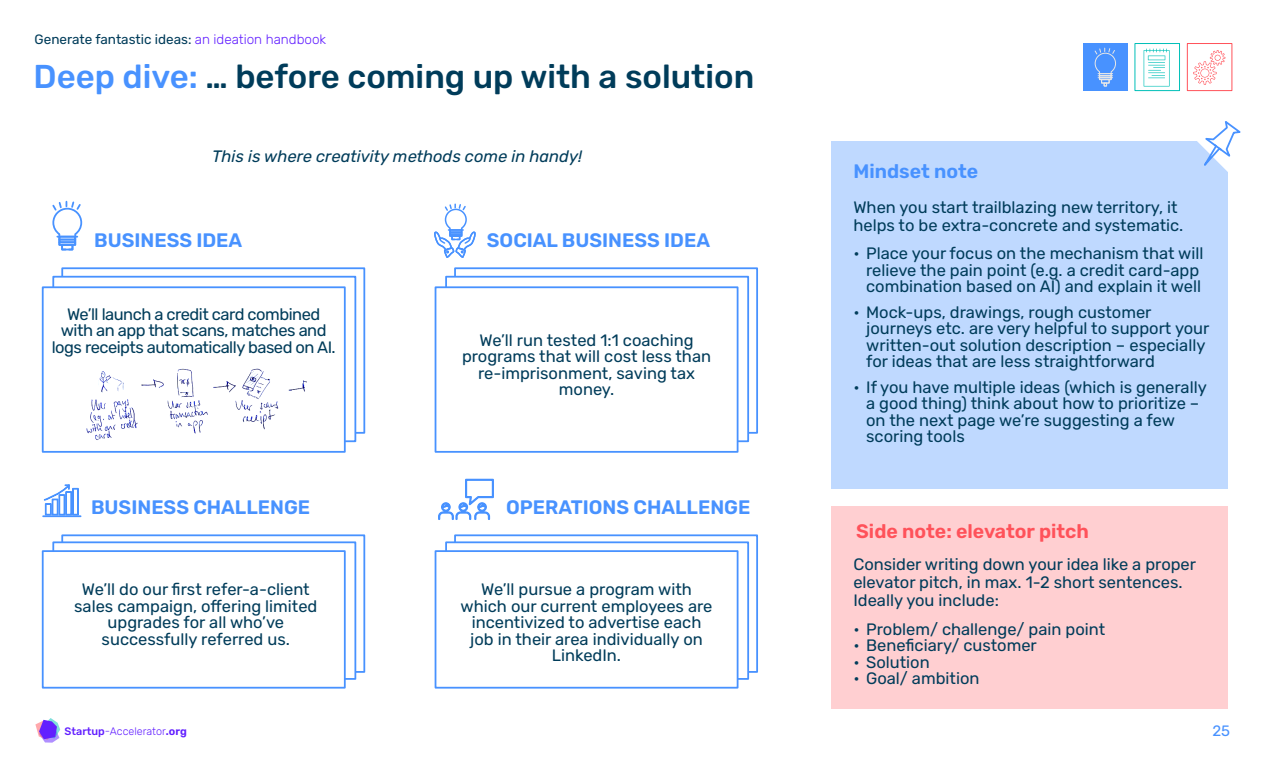
<style>
.page{position:relative;width:1263px;height:766px;background:#fff}
.page>*{position:absolute;margin:0;border:0;box-sizing:border-box;transform-origin:0 0}
.t1{font:500 33px "Rubik";color:#003c5a}
.t2{font:600 19.5px "Rubik";color:#4892ff}
.t3{font:600 19.5px "Rubik";color:#ff525a}
.t4{font:16.5px/16.5px "Rubik";color:#003c5a}
.t5{font:16.5px/16.5px "Rubik";letter-spacing:-.03em;color:#003c5a;text-align:center}
.t6{font:italic 16.5px "Rubik";color:#003c5a}
.t7{font:15px "Rubik";color:#4892ff}
.t8{font:13.5px "Rubik";color:#003c5a}
.t9{font:300 10.8px "Rubik";color:#621fff}
.s1{font-weight:300;color:#621fff}
.s2{color:#4892ff}
.s3{font-weight:500}
.s4{font-weight:600}
</style>
<div class="page">
<svg style="left:35px;top:718px;width:25px;height:24px"></svg>
<div style="left:831px;top:141px;width:397px;height:347px;background:#bfd9ff"></div>
<svg style="left:1197px;top:121px;width:44px;height:51px"></svg>
<svg style="left:52px;top:200px;width:31px;height:51px"></svg>
<svg style="left:61px;top:267px;width:304px;height:166px"></svg>
<div style="left:61px;top:534px;width:304px;height:138px;background:#fff;border:2px solid #4892ff"></div>
<svg style="left:454px;top:267px;width:304px;height:166px"></svg>
<div style="left:454px;top:534px;width:304px;height:138px;background:#fff;border:2px solid #4892ff"></div>
<div style="left:52px;top:276px;width:304px;height:166px;background:#fff;border:2px solid #4892ff"></div>
<div style="left:52px;top:541px;width:304px;height:138px;background:#fff;border:2px solid #4892ff"></div>
<div style="left:445px;top:276px;width:304px;height:166px;background:#fff;border:2px solid #4892ff"></div>
<div style="left:445px;top:541px;width:304px;height:138px;background:#fff;border:2px solid #4892ff"></div>
<div style="left:42px;top:286px;width:304px;height:166px;background:#fff;border:2px solid #4892ff"></div>
<div style="left:42px;top:550px;width:304px;height:138px;background:#fff;border:2px solid #4892ff"></div>
<div style="left:435px;top:286px;width:303px;height:166px;background:#fff;border:2px solid #4892ff"></div>
<div style="left:435px;top:550px;width:303px;height:138px;background:#fff;border:2px solid #4892ff"></div>
<svg style="left:434px;top:203px;width:42px;height:55px"></svg>
<svg style="left:42px;top:484px;width:40px;height:33px"></svg>
<svg style="left:438px;top:478px;width:56px;height:42px"></svg>
<img style="left:86px;top:368px;width:220px;height:72px">
<div style="left:831px;top:506px;width:397px;height:202px;background:#ffcfd1"></div>
<div style="left:1134px;top:43px;width:46px;height:48px;border:1px solid #00c0b8"></div>
<svg style="left:1143px;top:49px;width:26px;height:37px"></svg>
<div style="left:1187px;top:43px;width:45px;height:48px;border:1px solid #ff525a"></div>
<svg style="left:1193px;top:50px;width:32px;height:35px"></svg>
<div style="left:1083px;top:43px;width:44px;height:48px;background:#4892ff"></div>
<svg style="left:1094px;top:47px;width:22px;height:39px"></svg>
<p class="t8" style="left:35px;top:32px;width:293px">Generate fantastic ideas: <span class="s1">an ideation handbook</span></p>
<h1 class="t1" style="left:33px;top:57px;width:722px"><span class="s2">Deep dive:</span> … before coming up with a solution</h1>
<p class="t6" style="left:212px;top:147px;width:371px">This is where creativity methods come in handy!</p>
<p class="t2" style="left:94px;top:229px;width:150px">BUSINESS IDEA</p>
<p class="t2" style="left:487px;top:229px;width:225px">SOCIAL BUSINESS IDEA</p>
<p class="t5" style="left:52px;top:306px;width:285px">We’ll launch a credit card combined with an app that scans, matches and logs receipts automatically based on AI.</p>
<p class="t4" style="left:462px;top:332px;width:251px;text-align:center">We’ll run tested 1:1 coaching programs that will cost less than re-imprisonment, saving tax money.</p>
<p class="t2" style="left:91px;top:496px;width:221px">BUSINESS CHALLENGE</p>
<p class="t2" style="left:506px;top:496px;width:246px">OPERATIONS CHALLENGE</p>
<p class="t4" style="left:74px;top:581px;width:245px;text-align:center">We’ll do our first refer-a-client sales campaign, offering limited upgrades for all who’ve successfully referred us.</p>
<p class="t4" style="left:461px;top:581px;width:253px;text-align:center">We’ll pursue a program with which our current employees are incentivized to advertise each job in their area individually on<br>LinkedIn.</p>
<p class="t2" style="left:853px;top:159px;width:126px">Mindset note</p>
<p class="t4" style="left:853px;top:198px;width:331px;line-height:18px">When you start trailblazing new territory, it helps to be extra-concrete and systematic.</p>
<p class="t4" style="left:866px;top:245px;width:339px;text-indent:-13px">• Place your focus on the mechanism that will relieve the pain point (e.g. a credit card-app combination based on AI) and explain it well</p>
<p class="t4" style="left:866px;top:303px;width:345px;text-indent:-13px">• Mock-ups, drawings, rough customer journeys etc. are very helpful to support your written-out solution description – especially for ideas that are less straightforward</p>
<p class="t4" style="left:866px;top:378px;width:342px;text-indent:-13px">• If you have multiple ideas (which is generally a good thing) think about how to prioritize – on the next page we’re suggesting a few scoring tools</p>
<p class="t3" style="left:856px;top:520px;width:234px">Side note: elevator pitch</p>
<p class="t4" style="left:853px;top:555px;width:344px;line-height:18px">Consider writing down your idea like a proper elevator pitch, in max. 1-2 short sentences.<br>Ideally you include:</p>
<p class="t4" style="left:853px;top:620px;width:253px">• Problem/ challenge/ pain point</p>
<p class="t4" style="left:853px;top:637px;width:185px">• Beneficiary/ customer</p>
<p class="t4" style="left:853px;top:653px;width:78px">• Solution</p>
<p class="t4" style="left:853px;top:670px;width:128px">• Goal/ ambition</p>
<p class="t9" style="left:65px;top:724px;width:124px"><span class="s3">Startup</span>-Accelerator<span class="s4">.org</span></p>
<p class="t7" style="left:1212px;top:721px;width:19px">25</p>
</div>
